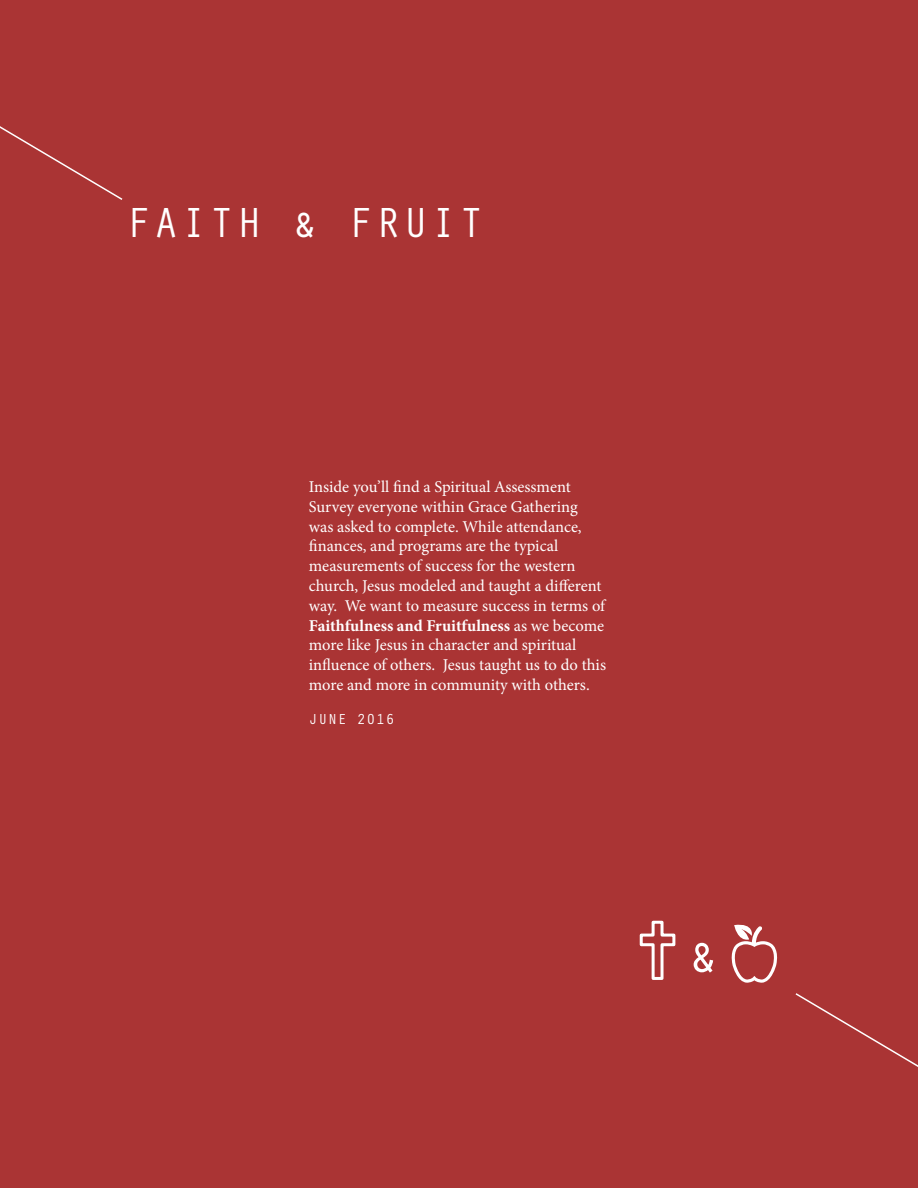
<style>
.page{position:relative;width:918px;height:1188px;background:#aa3434}
.page>*{position:absolute;margin:0;border:0;box-sizing:border-box;transform-origin:0 0}
.t1{font:43.5px "Orator Std";letter-spacing:.04em;color:#fff}
.t2{font:16.5px/19.8px "Minion Pro";letter-spacing:-.005em;color:#fff}
.t3{font:15px "Orator Std";letter-spacing:.04em;color:#fff}
.s1{font-weight:700}
</style>
<div class="page">
<svg style="left:638px;top:919px;width:39px;height:62px"></svg>
<svg style="left:729px;top:922px;width:50px;height:61px"></svg>
<svg style="left:694px;top:943px;width:19px;height:30px"></svg>
<div style="left:0;top:53px;width:124px;height:148px;background:#aa3434"></div>
<div style="left:794px;top:992px;width:124px;height:149px;background:#aa3434"></div>
<p class="t1" style="left:125px;top:192px;width:361px">FAITH &amp; FRUIT</p>
<p class="t2" style="left:309px;top:477px;width:299px">Inside you’ll find a Spiritual Assessment Survey everyone within Grace Gathering was asked to complete. While attendance, finances, and programs are the typical measurements of success for the western church, Jesus modeled and taught a different way. We want to measure success in terms of <span class="s1">Faithfulness and Fruitfulness</span> as we become more like Jesus in character and spiritual influence of others. Jesus taught us to do this more and more in community with others.</p>
<p class="t3" style="left:309px;top:709px;width:87px">JUNE 2016</p>
</div>
